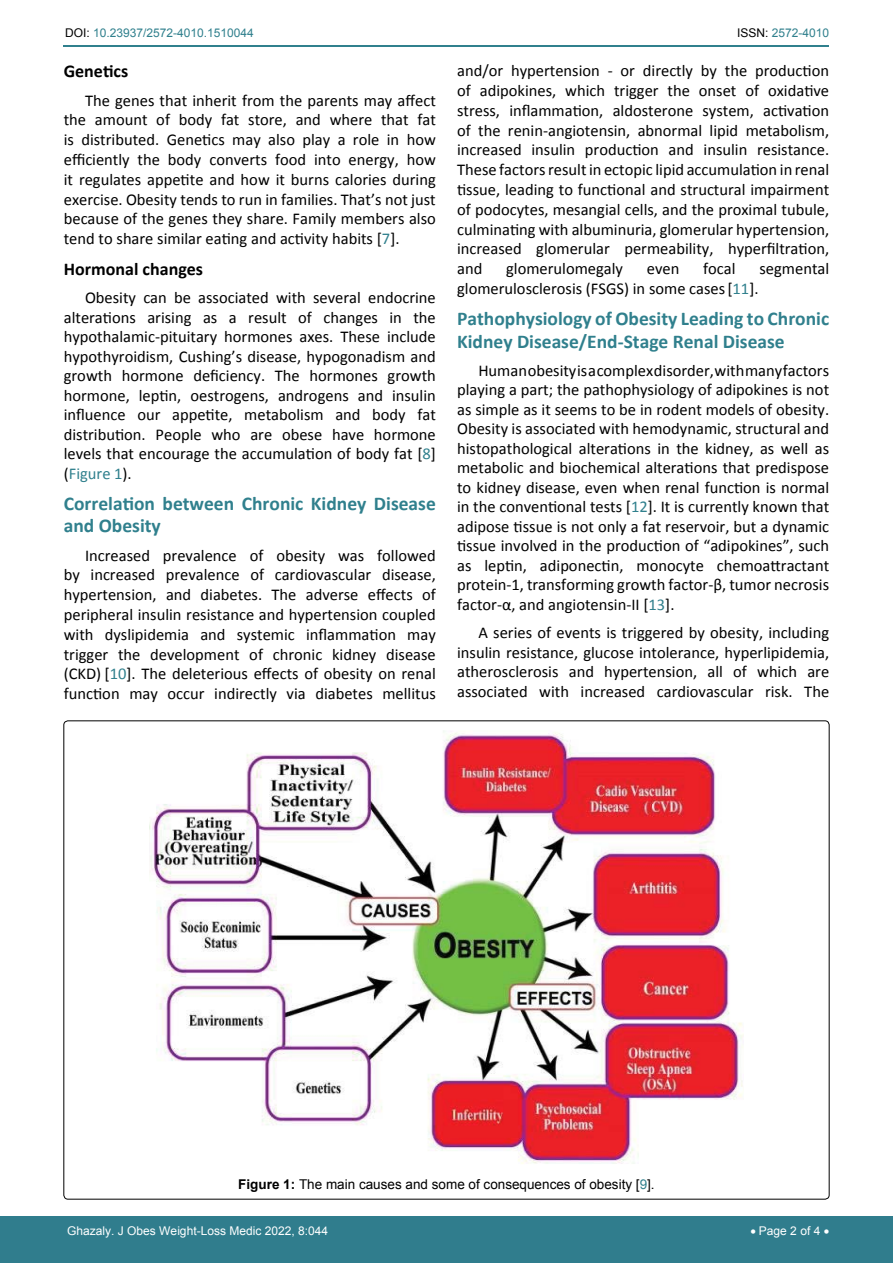
<style>
.page{position:relative;width:893px;height:1263px;background:#fff}
.page>*{position:absolute;margin:0;border:0;box-sizing:border-box;transform-origin:0 0}
.t1{font:700 19.5px/22.5px "Calibri";color:#30808d}
.t2{font:700 18px "Calibri";color:#000}
.t3{font:16.5px/19.8px "Calibri";color:#000;text-align:justify}
.t4{font:13.5px "Arial";color:#000}
.t5{font:12px "Arial";color:#fff}
.t6{font:12px "Arial";color:#30808d}
.s1{color:#000}
.s2{color:#30808d}
.s3{font-weight:700}
</style>
<div class="page">
<hr style="left:64px;top:45px;width:765px;height:2px;background:#30808d">
<div style="left:0;top:1217px;width:893px;height:46px;background:#307d8d"></div>
<img style="left:150px;top:731px;width:593px;height:433px">
<p class="t6" style="left:65px;top:25px;width:190px"><span class="s1">DOI:</span> 10.23937/2572-4010.1510044</p>
<p class="t6" style="left:737px;top:25px;width:94px"><span class="s1">ISSN:</span> 2572-4010</p>
<p class="t2" style="left:64px;top:60px;width:66px">Genetics</p>
<p class="t3" style="left:64px;top:90px;width:374px;text-indent:21px">The genes that inherit from the parents may affect the amount of body fat store, and where that fat is distributed. Genetics may also play a role in how efficiently the body converts food into energy, how it regulates appetite and how it burns calories during exercise. Obesity tends to run in families. That’s not just because of the genes they share. Family members also tend to share similar eating and activity habits [<span class="s2">7</span>].</p>
<p class="t2" style="left:64px;top:258px;width:141px">Hormonal changes</p>
<p class="t3" style="left:64px;top:288px;width:374px;text-indent:21px">Obesity can be associated with several endocrine alterations arising as a result of changes in the hypothalamic-pituitary hormones axes. These include hypothyroidism, Cushing’s disease, hypogonadism and growth hormone deficiency. The hormones growth hormone, leptin, oestrogens, androgens and insulin influence our appetite, metabolism and body fat distribution. People who are obese have hormone levels that encourage the accumulation of body fat [<span class="s2">8</span>] (<span class="s2">Figure 1</span>).</p>
<p class="t1" style="left:64px;top:492px;width:374px">Correlation between Chronic Kidney Disease and Obesity</p>
<p class="t3" style="left:64px;top:545px;width:374px;text-indent:21px">Increased prevalence of obesity was followed by increased prevalence of cardiovascular disease, hypertension, and diabetes. The adverse effects of peripheral insulin resistance and hypertension coupled with dyslipidemia and systemic inflammation may trigger the development of chronic kidney disease (CKD) [<span class="s2">10</span>]. The deleterious effects of obesity on renal function may occur indirectly via diabetes mellitus</p>
<p class="t3" style="left:457px;top:61px;width:374px">and/or hypertension - or directly by the production of adipokines, which trigger the onset of oxidative stress, inflammation, aldosterone system, activation of the renin-angiotensin, abnormal lipid metabolism, increased insulin production and insulin resistance.<br>These factors result in ectopic lipid accumulation in renal tissue, leading to functional and structural impairment of podocytes, mesangial cells, and the proximal tubule, culminating with albuminuria, glomerular hypertension, increased glomerular permeability, hyperfiltration, and</p>
<p class="t3" style="left:506px;top:259px;width:118px">glomerulomegaly</p>
<p class="t3" style="left:647px;top:259px;width:34px">even</p>
<p class="t3" style="left:703px;top:259px;width:34px">focal</p>
<p class="t3" style="left:759px;top:259px;width:71px">segmental</p>
<p class="t3" style="left:457px;top:279px;width:303px">glomerulosclerosis (FSGS) in some cases[<span class="s2">11</span>].</p>
<p class="t1" style="left:457px;top:307px;width:374px">Pathophysiology of Obesity Leading to Chronic<br>Kidney Disease/End-Stage Renal Disease</p>
<p class="t3" style="left:457px;top:360px;width:374px;text-indent:21px">Human obesity is a complex disorder, with many factors playing a part; the pathophysiology of adipokines is not as simple as it seems to be in rodent models of obesity.<br>Obesity is associated with hemodynamic, structural and histopathological alterations in the kidney, as well as metabolic and biochemical alterations that predispose to kidney disease, even when renal function is normal in the conventional tests [<span class="s2">12</span>]. It is currently known that adipose tissue is not only a fat reservoir, but a dynamic tissue involved in the production of “adipokines”, such as leptin, adiponectin, monocyte chemoattractant protein-1, transforming growth factor-β, tumor necrosis factor-α, and angiotensin-II [<span class="s2">13</span>].</p>
<p class="t3" style="left:457px;top:622px;width:374px;text-indent:21px">A series of events is triggered by obesity, including insulin resistance, glucose intolerance, hyperlipidemia, atherosclerosis and hypertension, all of which are associated with increased cardiovascular risk. The</p>
<p class="t4" style="left:238px;top:1175px;width:418px"><span class="s3">Figure 1:</span> The main causes and some of consequences of obesity [<span class="s2">9</span>].</p>
<p class="t5" style="left:67px;top:1223px;width:262px">Ghazaly. J Obes Weight-Loss Medic 2022, 8:044</p>
<p class="t5" style="left:750px;top:1223px;width:80px">• Page 2 of 4 •</p>
</div>
